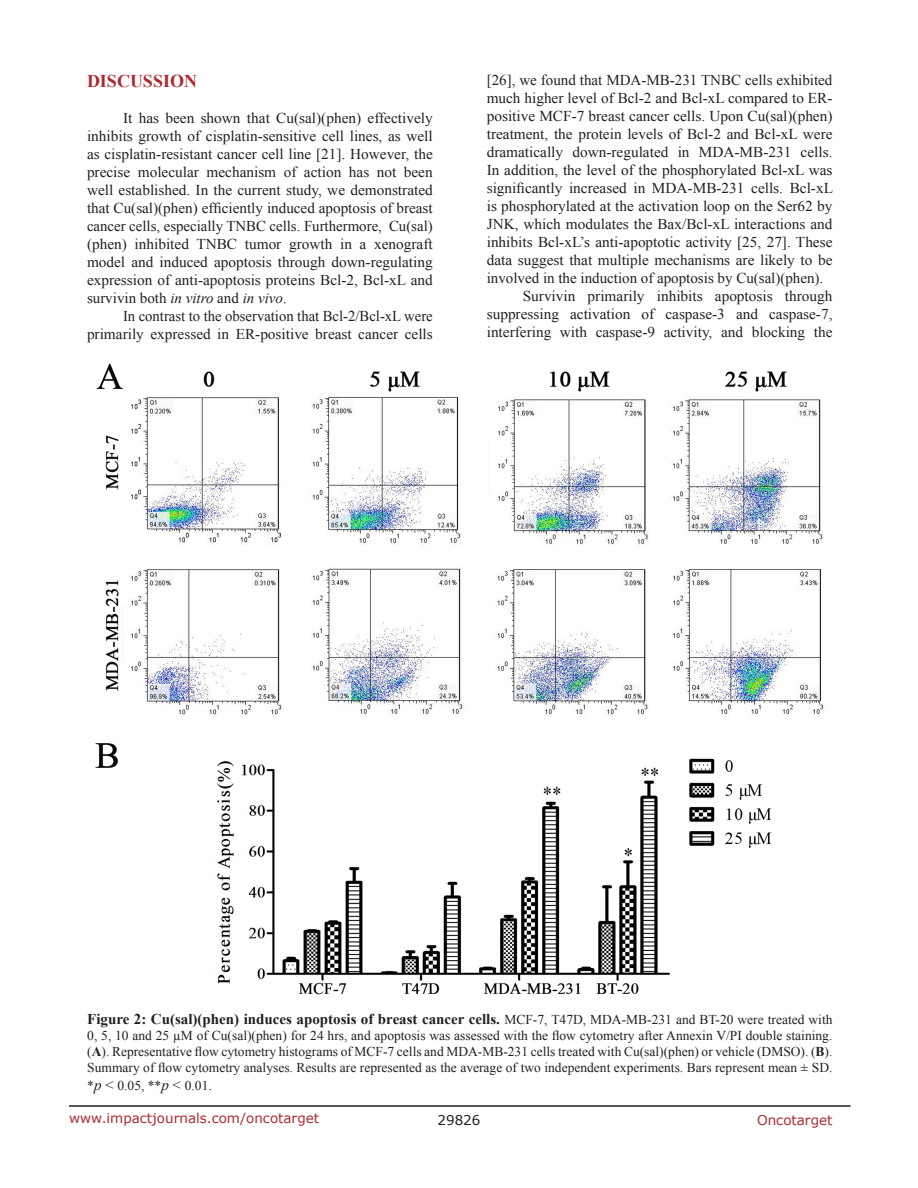
<style>
.page{position:relative;width:918px;height:1188px;background:#fff}
.page>*{position:absolute;margin:0;border:0;box-sizing:border-box;transform-origin:0 0}
.Heading{font:700 18px "Times New Roman";color:#ac2b31}
.BodyText{font:15px/18px "Times New Roman";color:#231f20;text-align:justify}
.FigureText{font:700 15px "Times New Roman";color:#231f20}
.FigureText-2{font:13.5px/16.2px "Times New Roman";color:#231f20;text-align:justify}
.t1{font:13.5px "Verdana";color:#ac2b31}
.t2{font:13.5px "Verdana";color:#231f20}
.s1{font-style:italic}
.s2{font-weight:400;font-size:13.5px}
.s3{font-weight:700}
.s4{font-style:italic;font-size:15px}
.s5{font-size:15px}
</style>
<div class="page">
<hr style="left:69px;top:1105px;width:781px;height:2px;background:#231f20">
<img style="left:95px;top:364px;width:729px;height:631px">
<p class="Heading" style="left:87px;top:69px;width:112px">DISCUSSION</p>
<p class="BodyText" style="left:87px;top:109px;width:347px;text-indent:36px">It has been shown that Cu(sal)(phen) effectively inhibits growth of cisplatin-sensitive cell lines, as well as cisplatin-resistant cancer cell line [21]. However, the precise molecular mechanism of action has not been well established. In the current study, we demonstrated that Cu(sal)(phen) efficiently induced apoptosis of breast cancer cells, especially TNBC cells. Furthermore, Cu(sal) (phen) inhibited TNBC tumor growth in a xenograft model and induced apoptosis through down-regulating expression of anti-apoptosis proteins Bcl-2, Bcl-xL and survivin both <span class="s1">in vitro</span> and <span class="s1">in vivo</span>.</p>
<p class="BodyText" style="left:87px;top:307px;width:347px;text-align:right">In contrast to the observation that Bcl-2/Bcl-xL were primarily expressed in ER-positive breast cancer cells</p>
<p class="BodyText" style="left:487px;top:71px;width:348px">[26], we found that MDA-MB-231 TNBC cells exhibited much higher level of Bcl-2 and Bcl-xL compared to ER&shy;positive MCF-7 breast cancer cells. Upon Cu(sal)(phen) treatment, the protein levels of Bcl-2 and Bcl-xL were dramatically down-regulated in MDA-MB-231 cells.<br>In addition, the level of the phosphorylated Bcl-xL was significantly increased in MDA-MB-231 cells. Bcl-xL is phosphorylated at the activation loop on the Ser62 by JNK, which modulates the Bax/Bcl-xL interactions and inhibits Bcl-xL’s anti-apoptotic activity [25, 27]. These data suggest that multiple mechanisms are likely to be involved in the induction of apoptosis by Cu(sal)(phen).</p>
<p class="BodyText" style="left:487px;top:287px;width:347px;text-indent:36px">Survivin primarily inhibits apoptosis through suppressing activation of caspase-3 and caspase-7, interfering with caspase-9 activity, and blocking the</p>
<p class="FigureText" style="left:87px;top:1008px;width:747px">Figure 2: Cu(sal)(phen) induces apoptosis of breast cancer cells. <span class="s2">MCF-7, T47D, MDA-MB-231 and BT-20 were treated with</span></p>
<p class="FigureText-2" style="left:87px;top:1027px;width:747px">0, 5, 10 and 25 µM of Cu(sal)(phen) for 24 hrs, and apoptosis was assessed with the flow cytometry after Annexin V/PI double staining. (<span class="s3">A</span>). Representative flow cytometry histograms of MCF-7 cells and MDA-MB-231 cells treated with Cu(sal)(phen) or vehicle (DMSO). (<span class="s3">B</span>).<br>Summary of flow cytometry analyses. Results are represented as the average of two independent experiments. Bars represent mean ± SD.</p>
<p class="FigureText-2" style="left:87px;top:1078px;width:126px">*<span class="s4">p</span> <span class="s5">&lt;</span> 0.05, **<span class="s4">p</span> <span class="s5">&lt;</span> 0.01.</p>
<p class="t1" style="left:69px;top:1109px;width:252px">www.impactjournals.com/oncotarget</p>
<p class="t2" style="left:438px;top:1111px;width:44px">29826</p>
<p class="t1" style="left:757px;top:1111px;width:77px">Oncotarget</p>
</div>
